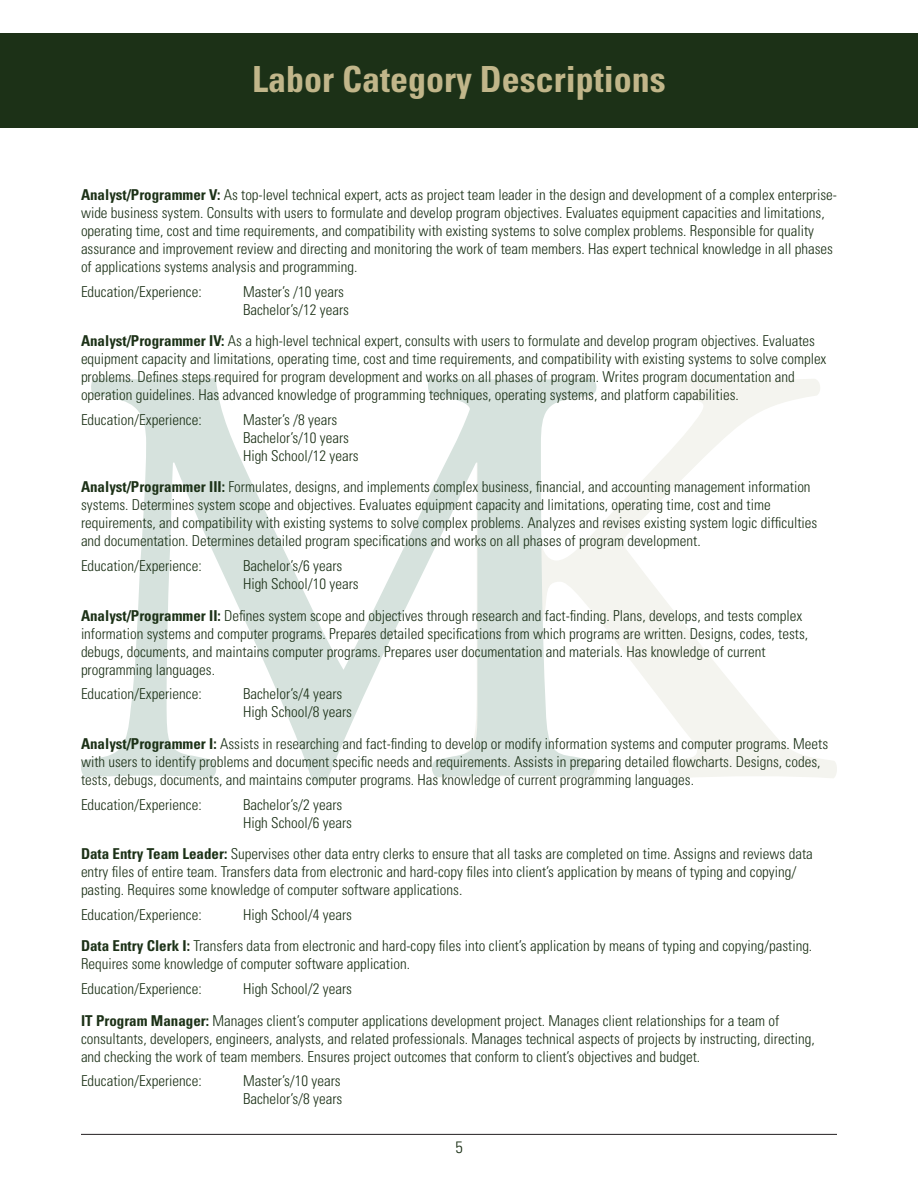
<style>
.page{position:relative;width:918px;height:1188px;background:#fff}
.page>*{position:absolute;margin:0;border:0;box-sizing:border-box;transform-origin:0 0}
.t1{font:700 condensed 36px "Univers LT Std";color:#c1b68a}
.t2{font:300 condensed 16.5px "Univers LT Std";color:#1c3117}
.Body_Text{font:300 condensed 15px/18px "Univers LT Std";color:#1c3117}
.s1{font-weight:700}
</style>
<div class="page">
<hr style="left:81px;top:1134px;width:756px;height:1px;background:#231f20">
<svg style="left:599px;top:379px;width:238px;height:399px"></svg>
<svg style="left:81px;top:378px;width:518px;height:404px"></svg>
<div style="left:0;top:34px;width:918px;height:94px;background:#1c3117"></div>
<p class="t1" style="left:252px;top:57px;width:415px">Labor Category Descriptions</p>
<p class="Body_Text" style="left:81px;top:186px;width:758px"><span class="s1">Analyst/Programmer V:</span> As top-level technical expert, acts as project team leader in the design and development of a complex enterprise&shy;wide business system. Consults with users to formulate and develop program objectives. Evaluates equipment capacities and limitations, operating time, cost and time requirements, and compatibility with existing systems to solve complex problems. Responsible for quality assurance and improvement review and directing and monitoring the work of team members. Has expert technical knowledge in all phases of applications systems analysis and programming.</p>
<p class="Body_Text" style="left:81px;top:282px;width:122px">Education/Experience:</p>
<p class="Body_Text" style="left:243px;top:282px;width:108px">Master’s /10 years<br>Bachelor’s/12 years</p>
<p class="Body_Text" style="left:81px;top:332px;width:747px"><span class="s1">Analyst/Programmer IV:</span> As a high-level technical expert, consults with users to formulate and develop program objectives. Evaluates equipment capacity and limitations, operating time, cost and time requirements, and compatibility with existing systems to solve complex problems. Defines steps required for program development and works on all phases of program. Writes program documentation and operation guidelines. Has advanced knowledge of programming techniques, operating systems, and platform capabilities.</p>
<p class="Body_Text" style="left:81px;top:411px;width:122px">Education/Experience:</p>
<p class="Body_Text" style="left:243px;top:411px;width:117px">Master’s /8 years<br>Bachelor’s/10 years<br>High School/12 years</p>
<p class="Body_Text" style="left:81px;top:478px;width:738px"><span class="s1">Analyst/Programmer III:</span> Formulates, designs, and implements complex business, financial, and accounting management information systems. Determines system scope and objectives. Evaluates equipment capacity and limitations, operating time, cost and time requirements, and compatibility with existing systems to solve complex problems. Analyzes and revises existing system logic difficulties and documentation. Determines detailed program specifications and works on all phases of program development.</p>
<p class="Body_Text" style="left:81px;top:557px;width:122px">Education/Experience:</p>
<p class="Body_Text" style="left:243px;top:557px;width:117px">Bachelor’s/6 years<br>High School/10 years</p>
<p class="Body_Text" style="left:81px;top:606px;width:729px"><span class="s1">Analyst/Programmer II:</span> Defines system scope and objectives through research and fact-finding. Plans, develops, and tests complex information systems and computer programs. Prepares detailed specifications from which programs are written. Designs, codes, tests, debugs, documents, and maintains computer programs. Prepares user documentation and materials. Has knowledge of current programming languages.</p>
<p class="Body_Text" style="left:81px;top:685px;width:122px">Education/Experience:</p>
<p class="Body_Text" style="left:243px;top:685px;width:111px">Bachelor’s/4 years<br>High School/8 years</p>
<p class="Body_Text" style="left:81px;top:735px;width:749px"><span class="s1">Analyst/Programmer I:</span> Assists in researching and fact-finding to develop or modify information systems and computer programs. Meets with users to identify problems and document specific needs and requirements. Assists in preparing detailed flowcharts. Designs, codes, tests, debugs, documents, and maintains computer programs. Has knowledge of current programming languages.</p>
<p class="Body_Text" style="left:81px;top:795px;width:122px">Education/Experience:</p>
<p class="Body_Text" style="left:243px;top:795px;width:111px">Bachelor’s/2 years<br>High School/6 years</p>
<p class="Body_Text" style="left:81px;top:845px;width:733px"><span class="s1">Data Entry Team Leader:</span> Supervises other data entry clerks to ensure that all tasks are completed on time. Assigns and reviews data entry files of entire team. Transfers data from electronic and hard-copy files into client’s application by means of typing and copying/ pasting. Requires some knowledge of computer software applications.</p>
<p class="Body_Text" style="left:81px;top:906px;width:122px">Education/Experience:</p>
<p class="Body_Text" style="left:243px;top:906px;width:111px">High School/4 years</p>
<p class="Body_Text" style="left:81px;top:937px;width:733px"><span class="s1">Data Entry Clerk I:</span> Transfers data from electronic and hard-copy files into client’s application by means of typing and copying/pasting.<br>Requires some knowledge of computer software application.</p>
<p class="Body_Text" style="left:81px;top:980px;width:122px">Education/Experience:</p>
<p class="Body_Text" style="left:243px;top:980px;width:111px">High School/2 years</p>
<p class="Body_Text" style="left:81px;top:1011px;width:735px"><span class="s1">IT Program Manager:</span> Manages client’s computer applications development project. Manages client relationships for a team of consultants, developers, engineers, analysts, and related professionals. Manages technical aspects of projects by instructing, directing, and checking the work of team members. Ensures project outcomes that conform to client’s objectives and budget.</p>
<p class="Body_Text" style="left:81px;top:1072px;width:122px">Education/Experience:</p>
<p class="Body_Text" style="left:243px;top:1072px;width:101px">Master’s/10 years<br>Bachelor’s/8 years</p>
<p class="t2" style="left:455px;top:1137px;width:9px">5</p>
</div>
